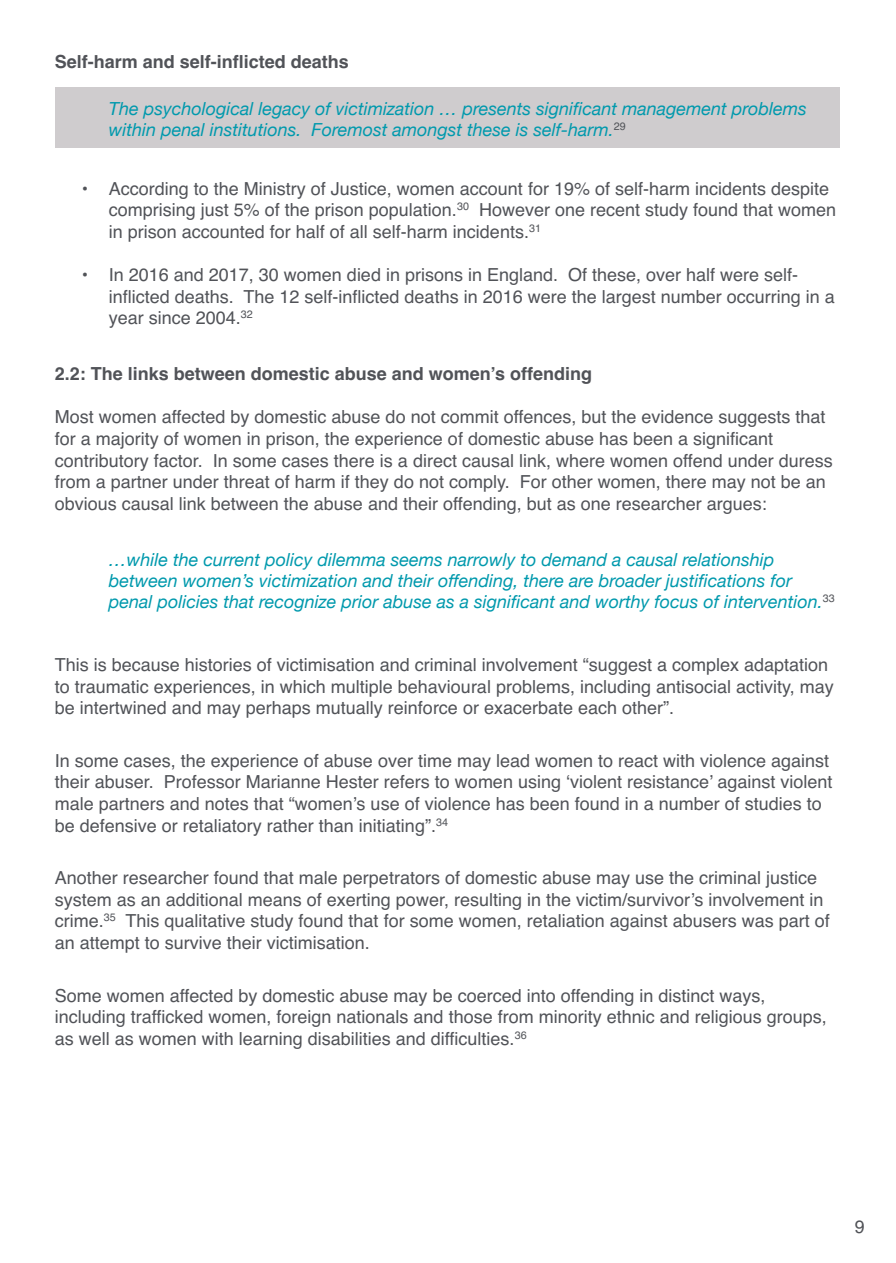
<style>
.page{position:relative;width:896px;height:1263px;background:#fff}
.page>*{position:absolute;margin:0;border:0;box-sizing:border-box;transform-origin:0 0}
.t1{font:18px/21.6px "Helvetica";color:#515358}
.t2{font:italic 18px/20.9px "Helvetica Neue";color:#0099ad}
.t3{font:700 18px "Helvetica";color:#515358}
</style>
<div class="page">
<div style="left:55px;top:88px;width:785px;height:60px;background:#cfccce"></div>
<p class="t3" style="left:55px;top:52px;width:296px">Self-harm and self-inflicted deaths</p>
<p class="t2" style="left:109px;top:98px;width:700px">The psychological legacy of victimization … presents significant management problems within penal institutions. Foremost amongst these is self-harm.<sup>29</sup></p>
<p class="t1" style="left:109px;top:178px;width:729px;text-indent:-27px">• According to the Ministry of Justice, women account for 19% of self-harm incidents despite comprising just 5% of the prison population.<sup>30</sup> However one recent study found that women in prison accounted for half of all self-harm incidents.<sup>31</sup></p>
<p class="t1" style="left:109px;top:264px;width:728px;text-indent:-27px">• In 2016 and 2017, 30 women died in prisons in England. Of these, over half were self&shy;inflicted deaths. The 12 self-inflicted deaths in 2016 were the largest number occurring in a year since 2004.<sup>32</sup></p>
<p class="t3" style="left:55px;top:363px;width:539px">2.2: The links between domestic abuse and women’s offending</p>
<p class="t1" style="left:55px;top:406px;width:780px">Most women affected by domestic abuse do not commit offences, but the evidence suggests that for a majority of women in prison, the experience of domestic abuse has been a significant contributory factor. In some cases there is a direct causal link, where women offend under duress from a partner under threat of harm if they do not comply. For other women, there may not be an obvious causal link between the abuse and their offending, but as one researcher argues:</p>
<p class="t2" style="left:109px;top:549px;width:728px">…while the current policy dilemma seems narrowly to demand a causal relationship between women’s victimization and their offending, there are broader justifications for penal policies that recognize prior abuse as a significant and worthy focus of intervention.<sup>33</sup></p>
<p class="t1" style="left:55px;top:654px;width:780px">This is because histories of victimisation and criminal involvement “suggest a complex adaptation to traumatic experiences, in which multiple behavioural problems, including antisocial activity, may be intertwined and may perhaps mutually reinforce or exacerbate each other”.</p>
<p class="t1" style="left:55px;top:750px;width:779px">In some cases, the experience of abuse over time may lead women to react with violence against their abuser. Professor Marianne Hester refers to women using ‘violent resistance’ against violent male partners and notes that “women’s use of violence has been found in a number of studies to be defensive or retaliatory rather than initiating”.<sup>34</sup></p>
<p class="t1" style="left:55px;top:867px;width:777px">Another researcher found that male perpetrators of domestic abuse may use the criminal justice system as an additional means of exerting power, resulting in the victim/survivor’s involvement in crime.<sup>35</sup> This qualitative study found that for some women, retaliation against abusers was part of an attempt to survive their victimisation.</p>
<p class="t1" style="left:55px;top:985px;width:774px">Some women affected by domestic abuse may be coerced into offending in distinct ways, including trafficked women, foreign nationals and those from minority ethnic and religious groups, as well as women with learning disabilities and difficulties.<sup>36</sup></p>
<p class="t1" style="left:855px;top:1216px;width:12px">9</p>
</div>
